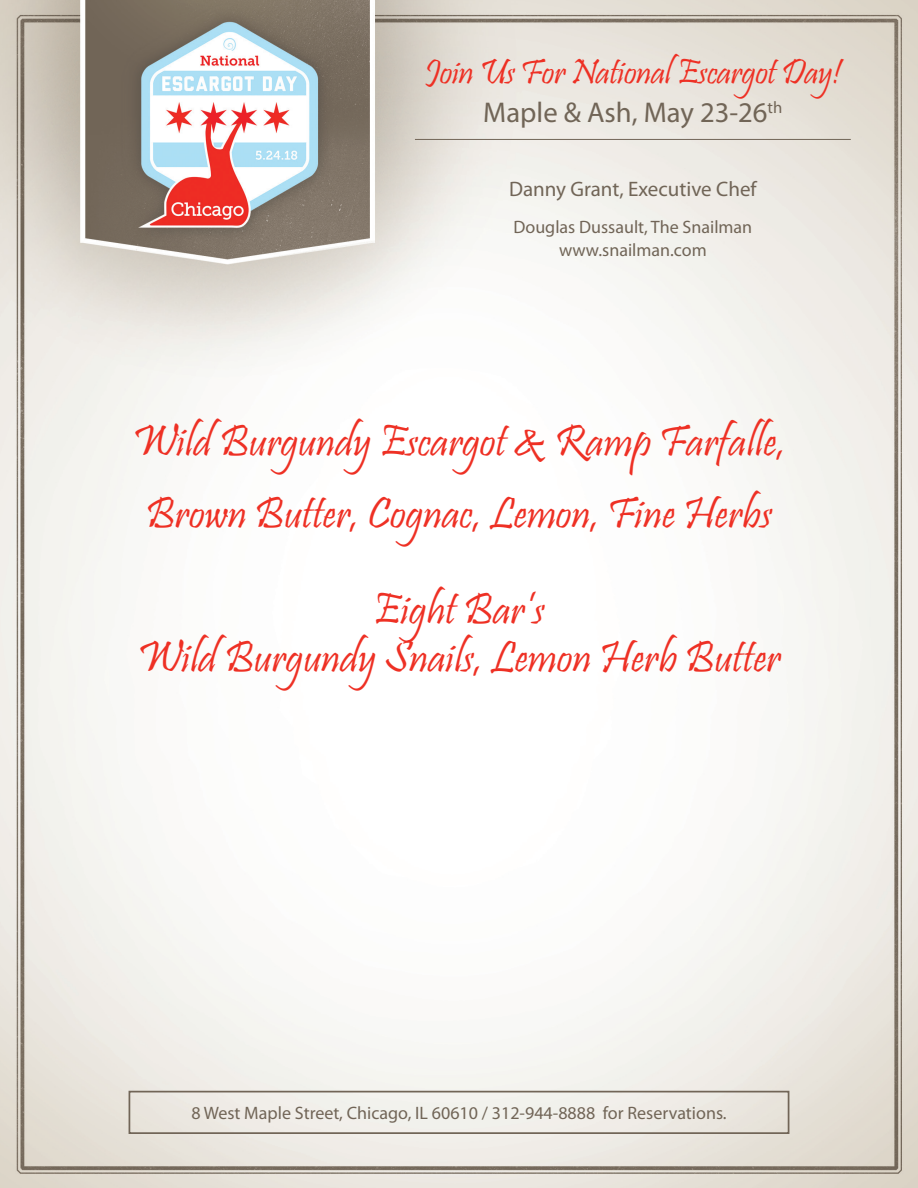
<style>
.page{position:relative;width:918px;height:1188px;background:#fff}
.page>*{position:absolute;margin:0;border:0;box-sizing:border-box;transform-origin:0 0}
.Dish_Description{font:45px "Pristina";color:#ee3024}
.Dish_Description-2{font:36px "Pristina";letter-spacing:-.01em;color:#ee3024}
.Dish_Description-3{font:28.65px "Myriad Pro";color:#716557}
.Dish_Description-4{font:21px "Myriad Pro";color:#716557}
.Dish_Description-5{font:18px "Myriad Pro";color:#716557}
</style>
<div class="page">
<img style="left:0;top:0;width:918px;height:1188px">
<div style="left:129px;top:1091px;width:660px;height:43px;border:2px solid #716557"></div>
<hr style="left:415px;top:139px;width:436px;height:1px;background:#716557">
<p class="Dish_Description-2" style="left:425px;top:52px;width:418px">Join Us For National Escargot Day!</p>
<p class="Dish_Description-3" style="left:483px;top:95px;width:301px">Maple &amp; Ash, May 23-26<sup>th</sup></p>
<p class="Dish_Description-4" style="left:509px;top:176px;width:249px">Danny Grant, Executive Chef</p>
<p class="Dish_Description-5" style="left:513px;top:216px;width:240px">Douglas Dussault, The Snailman</p>
<p class="Dish_Description-5" style="left:559px;top:239px;width:149px">www.snailman.com</p>
<p class="Dish_Description" style="left:132px;top:416px;width:655px">Wild Burgundy Escargot &amp; Ramp Farfalle,</p>
<p class="Dish_Description" style="left:146px;top:488px;width:628px">Brown Butter, Cognac, Lemon, Fine Herbs</p>
<p class="Dish_Description" style="left:373px;top:584px;width:173px">Eight Bar’s</p>
<p class="Dish_Description" style="left:137px;top:632px;width:645px">Wild Burgundy Snails, Lemon Herb Butter</p>
<p class="Dish_Description-5" style="left:191px;top:1102px;width:537px">8 West Maple Street, Chicago, IL 60610 / 312-944-8888 for Reservations.</p>
</div>
